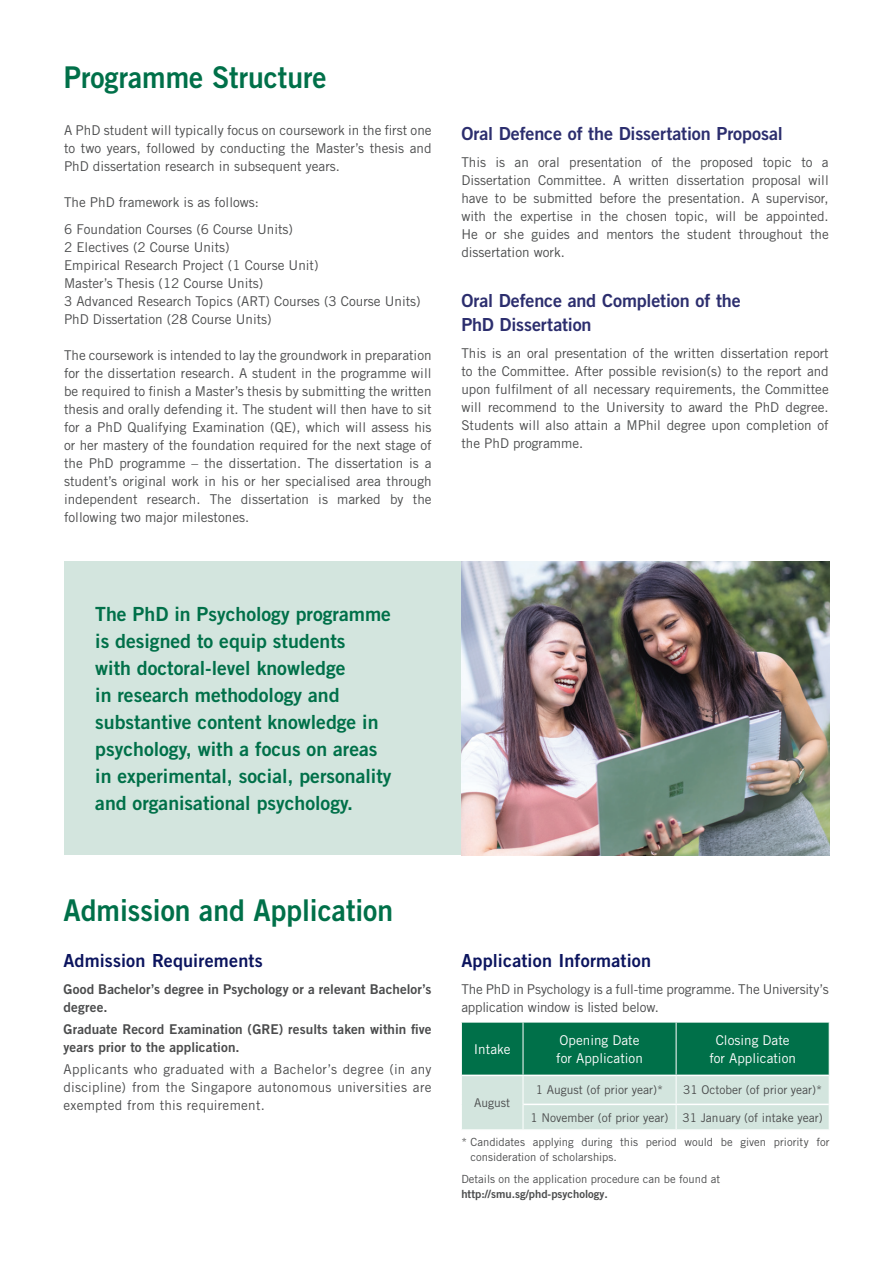
<style>
.page{position:relative;width:893px;height:1263px;background:#fff}
.page>*{position:absolute;margin:0;border:0;box-sizing:border-box;transform-origin:0 0}
.t1{font:30px "Trade Gothic Bold Two";color:#007049;scale:.94 1}
.t2{font:19.5px/27px "Trade Gothic Bold Two";color:#007049}
.t3{font:18px/24px "Trade Gothic Bold Two";letter-spacing:-.005em;color:#2c2e6e}
.t4{font:18px "Trade Gothic Bold Two";letter-spacing:.01em;color:#0b145e}
.t5{font:13.5px/18px "Trade Gothic LT Std";color:#4b4c4d;text-align:justify}
.t6{font:13.5px/18px "Trade Gothic Bold Two";letter-spacing:.01em;color:#4b4c4d}
.t7{font:13.5px/18px "Trade Gothic LT Std";color:#fff}
.t8{font:12px "Trade Gothic LT Std";color:#4b4c4d}
.t9{font:11.25px/15px "Trade Gothic LT Std";color:#4b4c4d}
.t10{font:11.25px "Trade Gothic Bold Two";color:#4b4c4d}
</style>
<div class="page">
<div style="left:64px;top:562px;width:765px;height:293px;background:#d3e5de"></div>
<img style="left:461px;top:562px;width:368px;height:293px">
<svg style="left:461px;top:1022px;width:369px;height:108px;background:#72af99"></svg>
<hr style="left:892px;top:614px;width:1px;height:585px;background:#777574">
<h1 class="t1" style="left:64px;top:59px;width:281px">Programme Structure</h1>
<p class="t5" style="left:64px;top:121px;width:369px">A PhD student will typically focus on coursework in the first one to two years, followed by conducting the Master’s thesis and PhD dissertation research in subsequent years.</p>
<p class="t5" style="left:64px;top:189px;width:231px;line-height:26.5px">The PhD framework is as follows:<br>6 Foundation Courses (6 Course Units)</p>
<p class="t5" style="left:64px;top:238px;width:358px;text-align:left">2 Electives (2 Course Units)<br>Empirical Research Project (1 Course Unit)<br>Master’s Thesis (12 Course Units)<br>3 Advanced Research Topics (ART) Courses (3 Course Units)<br>PhD Dissertation (28 Course Units)</p>
<p class="t5" style="left:64px;top:346px;width:369px">The coursework is intended to lay the groundwork in preparation for the dissertation research. A student in the programme will be required to finish a Master’s thesis by submitting the written thesis and orally defending it. The student will then have to sit for a PhD Qualifying Examination (QE), which will assess his or her mastery of the foundation required for the next stage of the PhD programme – the dissertation. The dissertation is a student’s original work in his or her specialised area through independent research. The dissertation is marked by the following two major milestones.</p>
<h3 class="t3" style="left:461px;top:121px;width:323px">Oral Defence of the Dissertation Proposal</h3>
<p class="t5" style="left:461px;top:153px;width:369px">This is an oral presentation of the proposed topic to a Dissertation Committee. A written dissertation proposal will have to be submitted before the presentation. A supervisor, with the expertise in the chosen topic, will be appointed.<br>He or she guides and mentors the student throughout the dissertation work.</p>
<h3 class="t3" style="left:461px;top:288px;width:281px">Oral Defence and Completion of the<br>PhD Dissertation</h3>
<p class="t5" style="left:461px;top:344px;width:369px">This is an oral presentation of the written dissertation report to the Committee. After possible revision(s) to the report and upon fulfilment of all necessary requirements, the Committee will recommend to the University to award the PhD degree.<br>Students will also attain a MPhil degree upon completion of the PhD programme.</p>
<p class="t2" style="left:95px;top:600px;width:298px">The PhD in Psychology programme is designed to equip students<br>with doctoral-level knowledge<br>in research methodology and substantive content knowledge in psychology, with a focus on areas in experimental, social, personality and organisational psychology.</p>
<h1 class="t1" style="left:64px;top:891px;width:352px">Admission and Application</h1>
<h3 class="t4" style="left:64px;top:950px;width:201px">Admission Requirements</h3>
<p class="t6" style="left:64px;top:980px;width:370px">Good Bachelor’s degree in Psychology or a relevant Bachelor’s degree.</p>
<p class="t6" style="left:64px;top:1020px;width:370px">Graduate Record Examination (GRE) results taken within five years prior to the application.</p>
<p class="t5" style="left:64px;top:1060px;width:370px">Applicants who graduated with a Bachelor’s degree (in any discipline) from the Singapore autonomous universities are exempted from this requirement.</p>
<h3 class="t4" style="left:461px;top:950px;width:191px">Application Information</h3>
<p class="t5" style="left:461px;top:980px;width:369px">The PhD in Psychology is a full-time programme. The University’s application window is listed below.</p>
<p class="t7" style="left:474px;top:1040px;width:38px">Intake</p>
<p class="t7" style="left:556px;top:1031px;width:88px">Opening Date for Application</p>
<p class="t7" style="left:709px;top:1031px;width:88px;text-align:center">Closing Date for Application</p>
<p class="t8" style="left:474px;top:1095px;width:37px">August</p>
<p class="t8" style="left:536px;top:1083px;width:129px">1 August (of prior year)*</p>
<p class="t8" style="left:683px;top:1083px;width:141px">31 October (of prior year)*</p>
<p class="t8" style="left:531px;top:1110px;width:294px">1 November (of prior year) 31 January (of intake year)</p>
<p class="t9" style="left:470px;top:1135px;width:361px;text-indent:-9px">* Candidates applying during this period would be given priority for consideration of scholarships.</p>
<p class="t9" style="left:461px;top:1171px;width:260px">Details on the application procedure can be found at</p>
<p class="t10" style="left:461px;top:1187px;width:148px">http://smu.sg/phd-psychology.</p>
</div>
